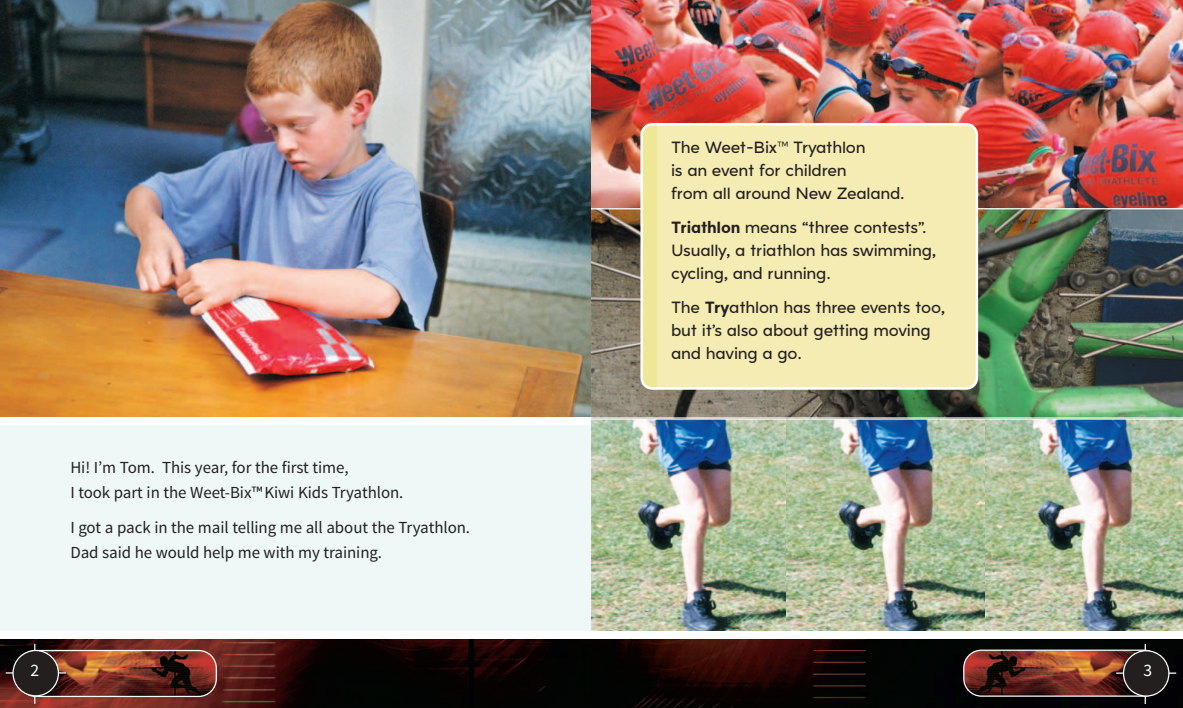
<style>
.page{position:relative;width:1183px;height:708px;background:#fff}
.page>*{position:absolute;margin:0;border:0;box-sizing:border-box;transform-origin:0 0}
.t1{font:17.5px "Tipu";color:#fff}
.t2{font:16.88px/25px "Source Sans Pro";letter-spacing:-.005em;color:#231f20}
.t3{font:16.25px/23.1px "Aronui";letter-spacing:-.015em;color:#231f20}
.s1{font-weight:700}
</style>
<div class="page">
<div style="left:0;top:0;width:591px;height:668px;background:#eef8f6"></div>
<img style="left:0;top:0;width:591px;height:418px">
<div style="left:0;top:418px;width:591px;height:7px;background:#fff"></div>
<img style="left:0;top:638px;width:1182px;height:70px">
<img style="left:24px;top:650px;width:192px;height:46px">
<div style="left:18px;top:650px;width:199px;height:47px;border:1px solid #fff;border-radius:18px"></div>
<hr style="left:6px;top:672px;width:60px;height:1px;background:#fff">
<hr style="left:34px;top:644px;width:1px;height:60px;background:#fff">
<div style="left:13px;top:650px;width:45px;height:46px;background:#231f1f;border-radius:50%"></div>
<div style="left:12px;top:650px;width:47px;height:46px;border:1px solid #fff;border-radius:50%"></div>
<div style="left:0;top:631px;width:591px;height:7px;background:#fff"></div>
<svg style="left:591px;top:638px;width:590px;height:30px;background:#22120f"></svg>
<img style="left:591px;top:419px;width:591px;height:212px">
<img style="left:591px;top:0;width:591px;height:208px">
<img style="left:591px;top:208px;width:591px;height:211px">
<div style="left:641px;top:124px;width:335px;height:264px;background:#f4ecb2;border-radius:11px"></div>
<div style="left:641px;top:124px;width:16px;height:264px;background:#efe795"></div>
<div style="left:640px;top:123px;width:337px;height:267px;border:2px solid #fff;border-radius:11px"></div>
<img style="left:963px;top:650px;width:189px;height:46px">
<div style="left:962px;top:649px;width:199px;height:47px;border:1px solid #fff;border-radius:18px"></div>
<hr style="left:1115px;top:672px;width:60px;height:2px;background:#fff">
<hr style="left:1144px;top:644px;width:1px;height:60px;background:#fff">
<div style="left:1123px;top:650px;width:45px;height:46px;background:#231f1f;border-radius:50%"></div>
<div style="left:1122px;top:650px;width:47px;height:46px;border:1px solid #fff;border-radius:50%"></div>
<p class="t2" style="left:70px;top:456px;width:334px">Hi! I’m Tom. This year, for the first time,<br>I took part in the Weet-Bix™Kiwi Kids Tryathlon.</p>
<p class="t2" style="left:70px;top:517px;width:401px">I got a pack in the mail telling me all about the Tryathlon.<br>Dad said he would help me with my training.</p>
<p class="t1" style="left:31px;top:664px;width:10px">2</p>
<p class="t3" style="left:671px;top:137px;width:235px">The Weet-Bix™ Tryathlon<br>is an event for children<br>from all around New Zealand.</p>
<p class="t3" style="left:671px;top:217px;width:267px"><span class="s1">Triathlon</span> means “three contests”.<br>Usually, a triathlon has swimming, cycling, and running.</p>
<p class="t3" style="left:671px;top:297px;width:276px">The <span class="s1">Try</span>athlon has three events too, but it’s also about getting moving and having a go.</p>
<p class="t1" style="left:1142px;top:664px;width:10px">3</p>
</div>
